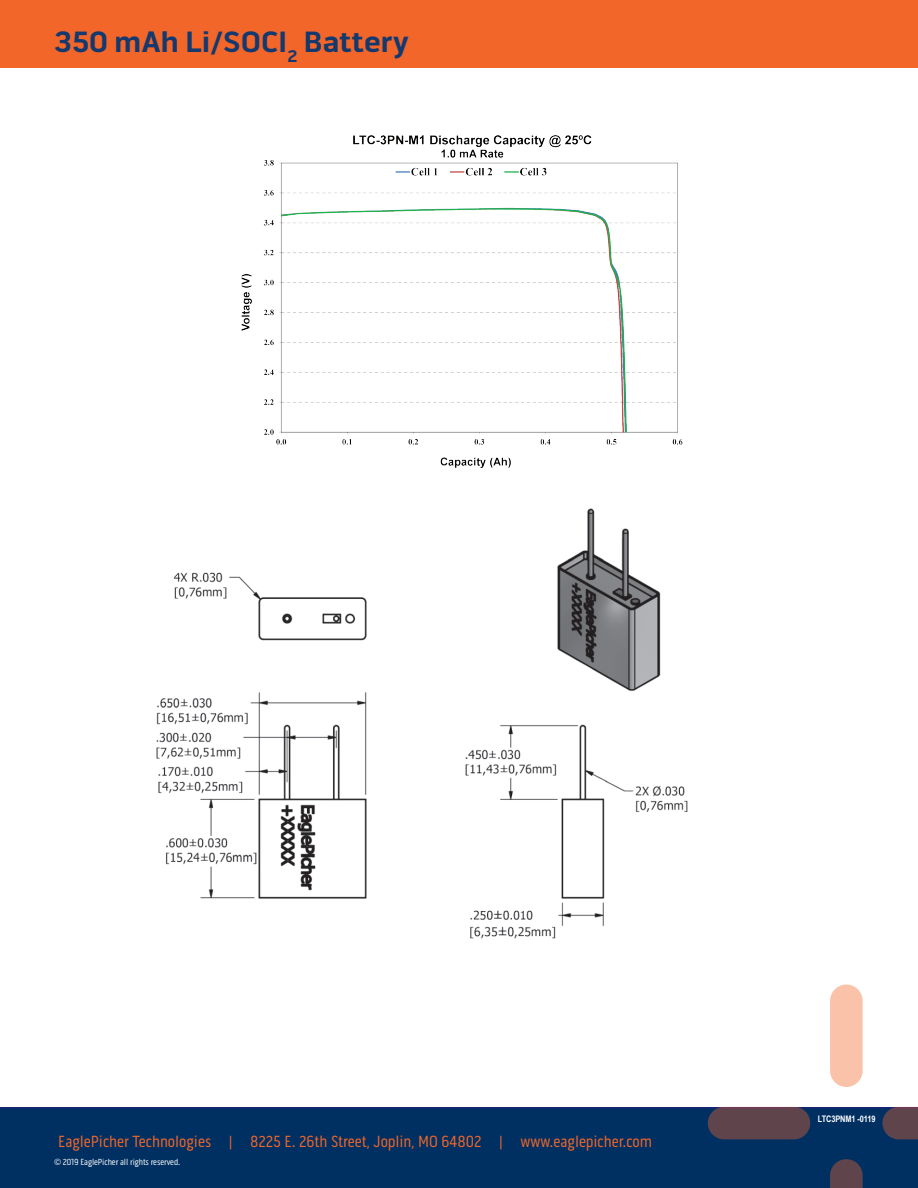
<style>
.page{position:relative;width:918px;height:1188px;background:#fff}
.page>*{position:absolute;margin:0;border:0;box-sizing:border-box;transform-origin:0 0}
.t1{font:700 30px "Pill Gothic 600 mg";color:#13396e}
.t2{font:16.5px "Pill Gothic 300 mg";color:#f2662a}
.t3{font:9px "Pill Gothic 300 mg";letter-spacing:-.01em;color:#fff}
.t4{font:700 9px "Arial Narrow";letter-spacing:-.01em;color:#fff}
</style>
<div class="page">
<div style="left:0;top:1107px;width:918px;height:81px;background:#003062"></div>
<div style="left:0;top:0;width:918px;height:68px;background:#f2662a"></div>
<div style="left:708px;top:1107px;width:102px;height:32px;background:#5f454b;border-radius:16px"></div>
<svg style="left:882px;top:1107px;width:36px;height:32px"></svg>
<div style="left:830px;top:985px;width:33px;height:102px;background:#f9c2a9;border-radius:16px"></div>
<svg style="left:830px;top:1159px;width:33px;height:29px"></svg>
<img style="left:241px;top:135px;width:442px;height:333px">
<img style="left:156px;top:508px;width:532px;height:431px">
<p class="t1" style="left:54px;top:24px;width:357px">350 mAh Li/SOCI<sub>2</sub> Battery</p>
<p class="t2" style="left:58px;top:1131px;width:595px">EaglePicher Technologies | 8225 E. 26th Street, Joplin, MO 64802 | www.eaglepicher.com</p>
<p class="t3" style="left:54px;top:1157px;width:128px">© 2019 EaglePicher all rights reserved.</p>
<p class="t4" style="left:818px;top:1112px;width:59px">LTC3PNM1 -0119</p>
</div>
